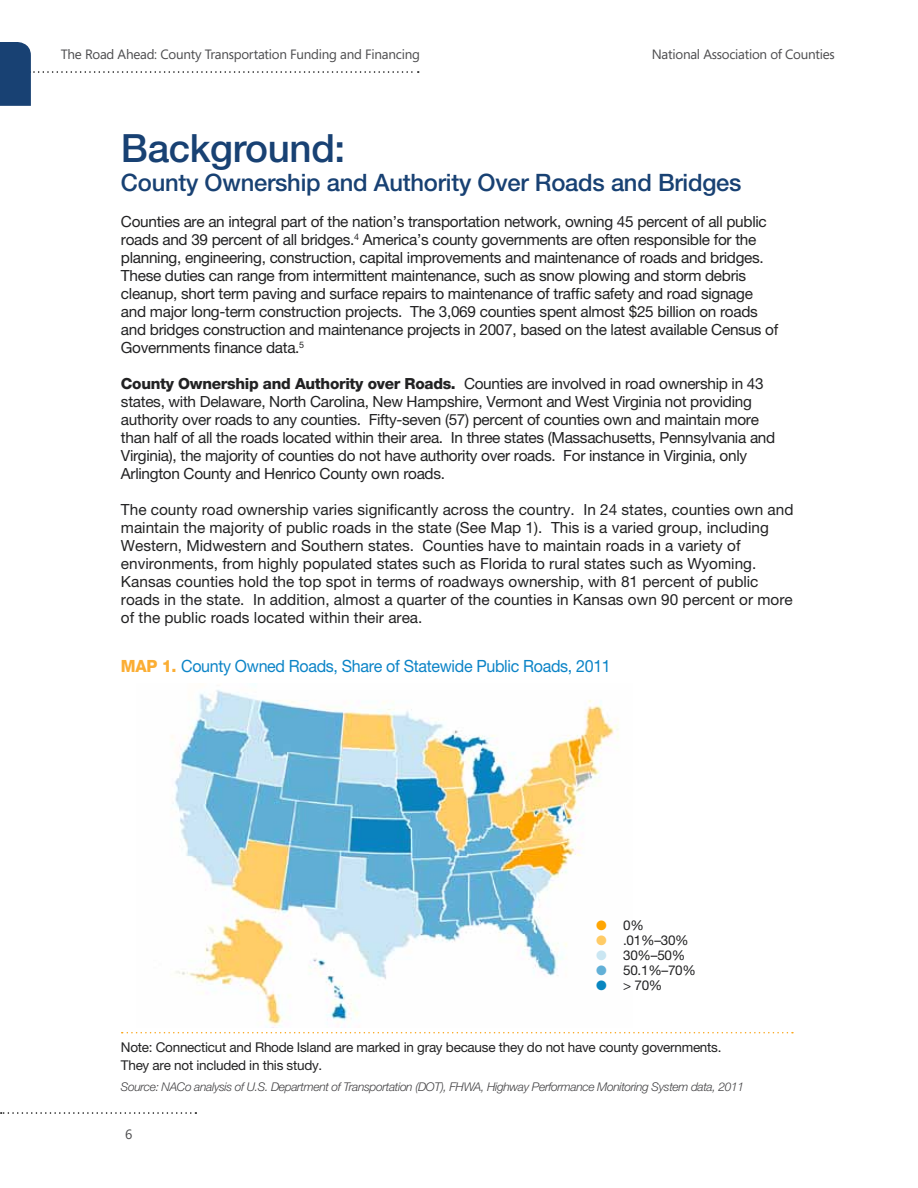
<style>
.page{position:relative;width:918px;height:1188px;background:#fff}
.page>*{position:absolute;margin:0;border:0;box-sizing:border-box;transform-origin:0 0}
.t1{font:500 39px "Helvetica Neue";letter-spacing:-.01em;color:#184173}
.t2{font:500 24px "Helvetica Neue";letter-spacing:-.01em;color:#184173}
.t3{font:16.8px "Helvetica Neue";letter-spacing:-.02em;color:#0c84c7;scale:.95 1}
.t4{font:800 16.8px "Helvetica Neue";color:#fbae34;scale:.95 1}
.t5{font:15.3px/18px "Helvetica Neue";letter-spacing:-.02em;color:#222223}
.t6{font:15.3px/18px "Helvetica Neue";color:#222223}
.t7{font:13.5px/18px "Helvetica Neue";letter-spacing:-.02em;color:#222223}
.t8{font:13.5px "Segoe";letter-spacing:-.02em;color:#4d4d4f}
.t9{font:italic 300 12px "Helvetica Neue";letter-spacing:-.03em;color:#414042}
.s1{font-weight:800}
.s2{font-weight:800;color:#fbae34}
.s3{color:#ffa604}
.s4{color:#ffcb66}
.s5{color:#cae6f2}
.s6{color:#62b0d7}
.s7{color:#0986c0}
</style>
<div class="page">
<img style="left:171px;top:690px;width:448px;height:337px">
<svg style="left:122px;top:1032px;width:671px;height:1px"></svg>
<svg style="left:0;top:42px;width:419px;height:64px"></svg>
<svg style="left:1px;top:1112px;width:195px;height:2px"></svg>
<p class="t8" style="left:61px;top:45px;width:361px">The Road Ahead: County Transportation Funding and Financing</p>
<p class="t8" style="left:652px;top:45px;width:184px">National Association of Counties</p>
<h1 class="t1" style="left:121px;top:125px;width:226px">Background:</h1>
<h2 class="t2" style="left:121px;top:168px;width:622px">County Ownership and Authority Over Roads and Bridges</h2>
<p class="t5" style="left:121px;top:212px;width:659px">Counties are an integral part of the nation’s transportation network, owning 45 percent of all public roads and 39 percent of all bridges.<sup>4</sup> America’s county governments are often responsible for the planning, engineering, construction, capital improvements and maintenance of roads and bridges.<br>These duties can range from intermittent maintenance, such as snow plowing and storm debris cleanup, short term paving and surface repairs to maintenance of traffic safety and road signage and major long-term construction projects. The 3,069 counties spent almost $25 billion on roads and bridges construction and maintenance projects in 2007, based on the latest available Census of Governments finance data.<sup>5</sup></p>
<p class="t5" style="left:121px;top:374px;width:656px"><span class="s1">County Ownership and Authority over Roads.</span> Counties are involved in road ownership in 43 states, with Delaware, North Carolina, New Hampshire, Vermont and West Virginia not providing authority over roads to any counties. Fifty-seven (57) percent of counties own and maintain more than half of all the roads located within their area. In three states (Massachusetts, Pennsylvania and Virginia), the majority of counties do not have authority over roads. For instance in Virginia, only Arlington County and Henrico County own roads.</p>
<p class="t6" style="left:121px;top:500px;width:674px">The county road ownership varies significantly across the country. In 24 states, counties own and maintain the majority of public roads in the state (See Map 1). This is a varied group, including Western, Midwestern and Southern states. Counties have to maintain roads in a variety of environments, from highly populated states such as Florida to rural states such as Wyoming.<br>Kansas counties hold the top spot in terms of roadways ownership, with 81 percent of public roads in the state. In addition, almost a quarter of the counties in Kansas own 90 percent or more of the public roads located within their area.</p>
<p class="t4" style="left:121px;top:656px;width:14px">Map</p>
<p class="t3" style="left:162px;top:656px;width:474px"><span class="s2">1.</span> County Owned Roads, Share of Statewide Public Roads, 2011</p>
<p class="t7" style="left:596px;top:916px;width:49px"><span class="s3">●</span> 0%</p>
<p class="t7" style="left:596px;top:931px;width:94px"><span class="s4">●</span> .01%–30%</p>
<p class="t7" style="left:596px;top:946px;width:91px"><span class="s5">●</span> 30%–50%</p>
<p class="t7" style="left:596px;top:961px;width:101px"><span class="s6">●</span> 50.1%–70%</p>
<p class="t7" style="left:596px;top:976px;width:68px"><span class="s7">●</span> &gt; 70%</p>
<p class="t7" style="left:121px;top:1038px;width:602px">Note: Connecticut and Rhode Island are marked in gray because they do not have county governments.<br>They are not included in this study.</p>
<p class="t9" style="left:121px;top:1079px;width:625px">Source: NACo analysis of U.S. Department of Transportation (DOT), FHWA, Highway Performance Monitoring System data, 2011</p>
<p class="t8" style="left:125px;top:1125px;width:9px">6</p>
</div>
